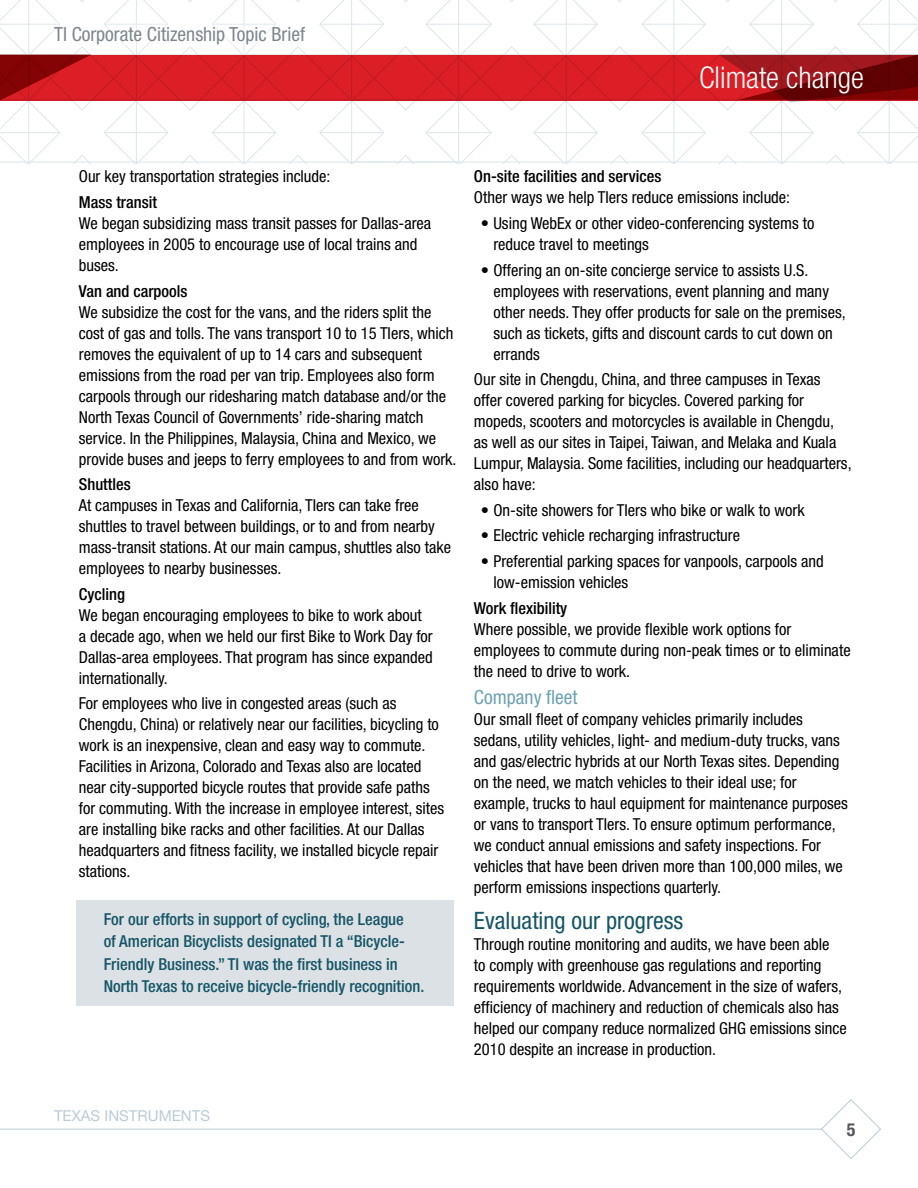
<style>
.page{position:relative;width:918px;height:1188px;background:#fff}
.page>*{position:absolute;margin:0;border:0;box-sizing:border-box;transform-origin:0 0}
.t1{font:300 condensed 30px "Helvetica Neue LT Std";color:#fff}
.t2{font:condensed 24px "Helvetica Neue LT Std";color:#155566}
.t3{font:condensed 19.5px "Helvetica Neue LT Std";color:#7d868c}
.t4{font:condensed 19.5px "Helvetica Neue LT Std";color:#6ca2b1}
.t5{font:700 condensed 18px "Helvetica Neue LT Std";color:#55575a}
.t6{font:condensed 16.5px/21px "Helvetica Neue LT Std";color:#000}
.t7{font:500 condensed 16.5px/22.5px "Helvetica Neue LT Std";color:#155566}
.t8{font:500 condensed 16.5px "Helvetica Neue LT Std";color:#000}
.t9{font:15px "Helvetica Neue LT Std";color:#bbccd5}
</style>
<div class="page">
<svg style="left:820px;top:1099px;width:61px;height:60px"></svg>
<hr style="left:0;top:1129px;width:822px;height:1px;background:#bbccd5">
<svg style="left:0;top:0;width:918px;height:163px"></svg>
<div style="left:42px;top:14px;width:275px;height:42px;background:#fff"></div>
<div style="left:77px;top:900px;width:377px;height:106px;background:#dbe1e5"></div>
<p class="t3" style="left:54px;top:23px;width:253px">TI Corporate Citizenship Topic Brief</p>
<h1 class="t1" style="left:699px;top:60px;width:166px">Climate change</h1>
<p class="t6" style="left:79px;top:166px;width:253px">Our key transportation strategies include:</p>
<p class="t8" style="left:79px;top:192px;width:80px">Mass transit</p>
<p class="t6" style="left:79px;top:213px;width:354px">We began subsidizing mass transit passes for Dallas-area employees in 2005 to encourage use of local trains and buses.</p>
<p class="t8" style="left:79px;top:281px;width:110px">Van and carpools</p>
<p class="t6" style="left:79px;top:301px;width:379px">We subsidize the cost for the vans, and the riders split the cost of gas and tolls. The vans transport 10 to 15 TIers, which removes the equivalent of up to 14 cars and subsequent emissions from the road per van trip. Employees also form carpools through our ridesharing match database and/or the North Texas Council of Governments’ ride-sharing match service. In the Philippines, Malaysia, China and Mexico, we provide buses and jeeps to ferry employees to and from work.</p>
<p class="t8" style="left:79px;top:474px;width:53px">Shuttles</p>
<p class="t6" style="left:79px;top:495px;width:374px">At campuses in Texas and California, TIers can take free shuttles to travel between buildings, or to and from nearby mass-transit stations. At our main campus, shuttles also take employees to nearby businesses.</p>
<p class="t8" style="left:79px;top:584px;width:48px">Cycling</p>
<p class="t6" style="left:79px;top:604px;width:355px">We began encouraging employees to bike to work about a decade ago, when we held our first Bike to Work Day for Dallas-area employees. That program has since expanded internationally.</p>
<p class="t6" style="left:79px;top:693px;width:367px">For employees who live in congested areas (such as Chengdu, China) or relatively near our facilities, bicycling to work is an inexpensive, clean and easy way to commute.<br>Facilities in Arizona, Colorado and Texas also are located near city-supported bicycle routes that provide safe paths for commuting. With the increase in employee interest, sites are installing bike racks and other facilities. At our Dallas headquarters and fitness facility, we installed bicycle repair stations.</p>
<p class="t7" style="left:104px;top:907px;width:322px">For our efforts in support of cycling, the League<br>of American Bicyclists designated TI a “Bicycle-Friendly Business.” TI was the first business in North Texas to receive bicycle-friendly recognition.</p>
<p class="t8" style="left:474px;top:167px;width:189px">On-site facilities and services</p>
<p class="t6" style="left:474px;top:187px;width:318px">Other ways we help TIers reduce emissions include:</p>
<p class="t6" style="left:493px;top:213px;width:322px;text-indent:-13px">• Using WebEx or other video-conferencing systems to reduce travel to meetings</p>
<p class="t6" style="left:493px;top:259px;width:354px;text-indent:-13px">• Offering an on-site concierge service to assists U.S. employees with reservations, event planning and many other needs. They offer products for sale on the premises, such as tickets, gifts and discount cards to cut down on errands</p>
<p class="t6" style="left:474px;top:369px;width:379px">Our site in Chengdu, China, and three campuses in Texas offer covered parking for bicycles. Covered parking for mopeds, scooters and motorcycles is available in Chengdu, as well as our sites in Taipei, Taiwan, and Melaka and Kuala Lumpur, Malaysia. Some facilities, including our headquarters, also have:</p>
<p class="t6" style="left:481px;top:499px;width:326px">• On-site showers for TIers who bike or walk to work</p>
<p class="t6" style="left:481px;top:525px;width:261px">• Electric vehicle recharging infrastructure</p>
<p class="t6" style="left:493px;top:551px;width:332px;text-indent:-13px">• Preferential parking spaces for vanpools, carpools and low-emission vehicles</p>
<p class="t8" style="left:474px;top:598px;width:95px">Work flexibility</p>
<p class="t6" style="left:474px;top:618px;width:378px">Where possible, we provide flexible work options for employees to commute during non-peak times or to eliminate the need to drive to work.</p>
<p class="t4" style="left:474px;top:685px;width:105px">Company fleet</p>
<p class="t6" style="left:474px;top:708px;width:376px">Our small fleet of company vehicles primarily includes sedans, utility vehicles, light- and medium-duty trucks, vans and gas/electric hybrids at our North Texas sites. Depending on the need, we match vehicles to their ideal use; for example, trucks to haul equipment for maintenance purposes or vans to transport TIers. To ensure optimum performance, we conduct annual emissions and safety inspections. For vehicles that have been driven more than 100,000 miles, we perform emissions inspections quarterly.</p>
<h2 class="t2" style="left:474px;top:907px;width:211px">Evaluating our progress</h2>
<p class="t6" style="left:474px;top:934px;width:375px">Through routine monitoring and audits, we have been able<br>to comply with greenhouse gas regulations and reporting requirements worldwide. Advancement in the size of wafers, efficiency of machinery and reduction of chemicals also has helped our company reduce normalized GHG emissions since 2010 despite an increase in production.</p>
<p class="t9" style="left:54px;top:1107px;width:158px">TEXAS INSTRUMENTS</p>
<p class="t5" style="left:847px;top:1118px;width:10px">5</p>
</div>
